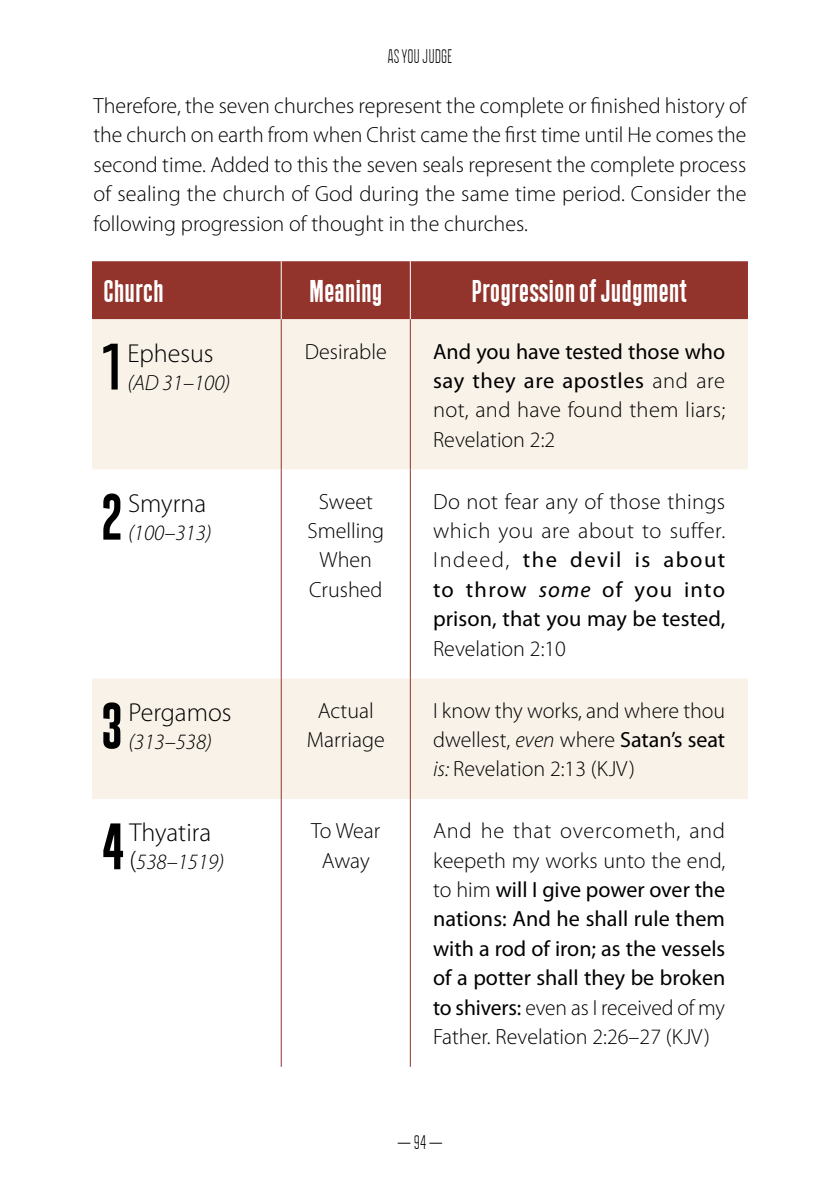
<style>
.page{position:relative;width:840px;height:1191px;background:#fff}
.page>*{position:absolute;margin:0;border:0;box-sizing:border-box;transform-origin:0 0}
.t1{font:700 66.8px "Polate A1";color:#000}
.t2{font:700 32px "Polate A1";color:#fff}
.t3{font:300 26px "Myriad Pro";color:#000}
.t4{font:300 22px/29.4px "Myriad Pro";color:#000;text-align:justify}
.t5{font:22px/29.4px "Myriad Pro";color:#000;text-align:justify}
.t6{font:italic 300 22px "Myriad Pro";color:#000}
.t7{font:300 20px "Polate A1";color:#000}
.s1{font-weight:400}
.s2{font-style:normal;font-size:26px}
.s3{font-weight:400;font-style:italic}
.s4{font-style:italic}
.s5{font-weight:300}
</style>
<div class="page">
<div style="left:92px;top:261px;width:655px;height:58px;background:#93342c"></div>
<svg style="left:92px;top:319px;width:655px;height:480px;fill:#f9f2e9"></svg>
<hr style="left:280px;top:261px;width:1px;height:58px;background:#fff">
<hr style="left:409px;top:261px;width:1px;height:58px;background:#fff">
<hr style="left:280px;top:319px;width:1px;height:150px;background:#93342c">
<hr style="left:409px;top:319px;width:1px;height:150px;background:#93342c">
<hr style="left:280px;top:469px;width:1px;height:209px;background:#93342c">
<hr style="left:409px;top:469px;width:1px;height:209px;background:#93342c">
<hr style="left:280px;top:678px;width:1px;height:121px;background:#93342c">
<hr style="left:409px;top:678px;width:1px;height:121px;background:#93342c">
<hr style="left:280px;top:799px;width:1px;height:267px;background:#93342c">
<hr style="left:409px;top:799px;width:1px;height:267px;background:#93342c">
<p class="t7" style="left:387px;top:46px;width:67px">AS YOU JUDGE</p>
<p class="t4" style="left:94px;top:91px;width:654px">Therefore, the seven churches represent the complete or finished history of the church on earth from when Christ came the first time until He comes the second time. Added to this the seven seals represent the complete process of sealing the church of God during the same time period. Consider the following progression of thought in the churches.</p>
<h2 class="t2" style="left:103px;top:274px;width:62px">Church</h2>
<h2 class="t2" style="left:309px;top:274px;width:75px">Meaning</h2>
<h2 class="t2" style="left:471px;top:274px;width:217px">Progression of Judgment</h2>
<h1 class="t1" style="left:102px;top:332px;width:20px">1</h1>
<p class="t3" style="left:127px;top:338px;width:88px">Ephesus</p>
<p class="t4" style="left:304px;top:337px;width:83px">Desirable</p>
<p class="t4" style="left:433px;top:337px;width:294px"><span class="s1">And you have tested those who say they are apostles</span> and are not, and have found them liars; Revelation 2:2</p>
<p class="t6" style="left:127px;top:370px;width:104px">(AD 31–100)</p>
<h1 class="t1" style="left:100px;top:482px;width:24px">2</h1>
<p class="t3" style="left:128px;top:488px;width:80px">Smyrna</p>
<p class="t6" style="left:128px;top:520px;width:85px">(100–313)</p>
<h1 class="t1" style="left:101px;top:690px;width:24px">3</h1>
<p class="t3" style="left:128px;top:697px;width:105px">Pergamos</p>
<p class="t6" style="left:128px;top:729px;width:85px">(313–538)</p>
<h1 class="t1" style="left:102px;top:811px;width:23px">4</h1>
<p class="t3" style="left:129px;top:818px;width:83px">Thyatira</p>
<p class="t6" style="left:129px;top:850px;width:96px"><span class="s2">(</span>538–1519)</p>
<p class="t4" style="left:307px;top:487px;width:78px;text-align:center">Sweet<br>Smelling<br>When<br>Crushed</p>
<p class="t4" style="left:433px;top:487px;width:294px">Do not fear any of those things which you are about to suffer.<br>Indeed, <span class="s1">the devil is about to throw</span> <span class="s3">some</span> <span class="s1">of you into prison, that you may be tested,</span></p>
<p class="t4" style="left:433px;top:634px;width:134px">Revelation 2:10</p>
<p class="t4" style="left:307px;top:696px;width:79px;text-align:center">Actual<br>Marriage</p>
<p class="t4" style="left:433px;top:696px;width:293px">I know thy works, and where thou dwellest, <span class="s4">even</span> where <span class="s1">Satan’s seat </span><span class="s4">is:</span> Revelation 2:13 (KJV)</p>
<p class="t4" style="left:311px;top:816px;width:71px;text-align:center">To Wear<br>Away</p>
<p class="t5" style="left:433px;top:816px;width:293px"><span class="s5">And he that overcometh, and keepeth my works unto the end, to him</span> will I give power over the nations: And he shall rule them with a rod of iron; as the vessels of a potter shall they be broken to shivers: <span class="s5">even as I received of my Father. Revelation 2:26–27 (KJV)</span></p>
<p class="t7" style="left:396px;top:1132px;width:48px">— 94 —</p>
</div>
